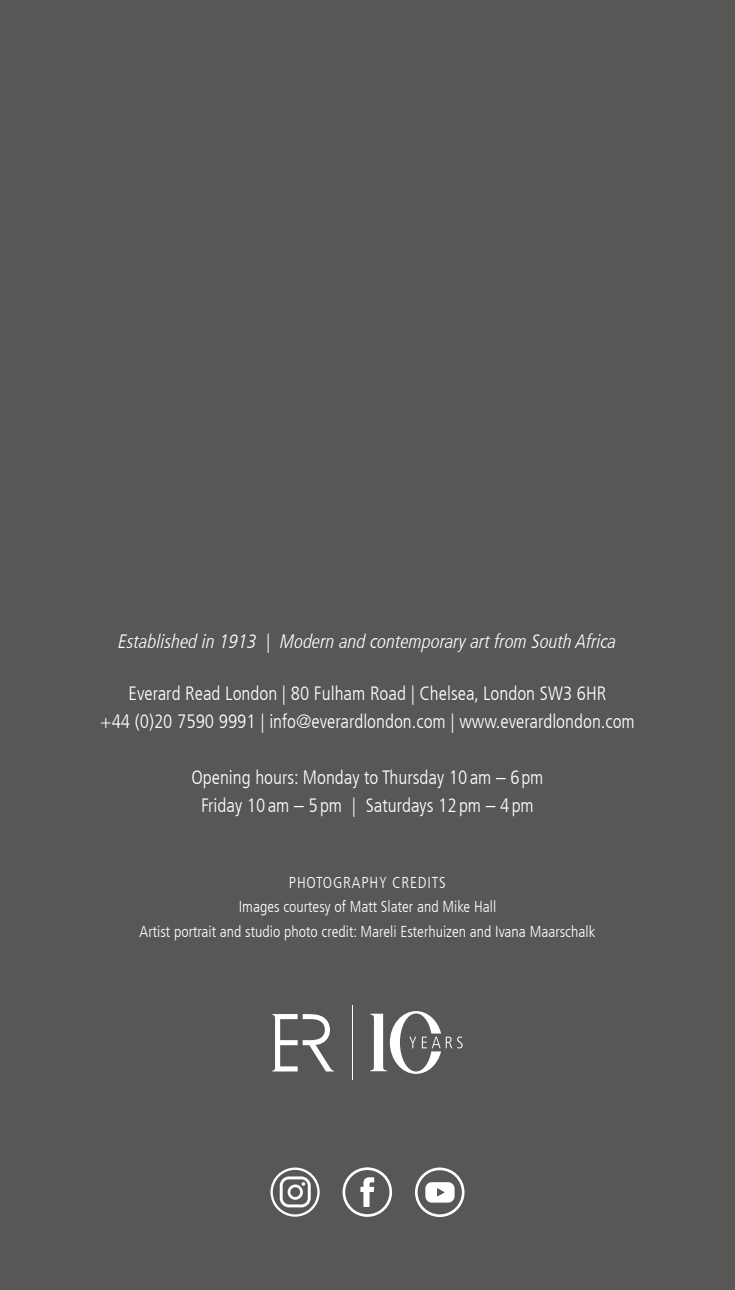
<style>
.page{position:relative;width:735px;height:1290px;background:#fff}
.page>*{position:absolute;margin:0;border:0;box-sizing:border-box;transform-origin:0 0}
.t1{font:300 condensed 19.25px/28px "Frutiger LT Com";color:#fff;text-align:center}
.t2{font:italic 300 condensed 19.25px "Frutiger LT Com";color:#fff}
.t3{font:300 condensed 15.75px/24.5px "Frutiger LT Com";color:#fff;text-align:center}
.s1{font-style:normal}
</style>
<div class="page">
<div style="left:0;top:0;width:734px;height:1290px;background:#575756"></div>
<svg style="left:270px;top:1167px;width:49px;height:49px"></svg>
<svg style="left:342px;top:1167px;width:50px;height:50px"></svg>
<svg style="left:415px;top:1167px;width:49px;height:50px"></svg>
<svg style="left:370px;top:1011px;width:92px;height:63px"></svg>
<svg style="left:272px;top:1014px;width:62px;height:57px"></svg>
<hr style="left:351px;top:1005px;width:1px;height:75px;background:#fff">
<p class="t2" style="left:118px;top:630px;width:499px">Established in 1913 <span class="s1">|</span> Modern and contemporary art from South Africa</p>
<p class="t1" style="left:100px;top:680px;width:536px">Everard Read London | 80 Fulham Road | Chelsea, London SW3 6HR<br>+44 (0)20 7590 9991 | info@everardlondon.com | www.everardlondon.com</p>
<p class="t1" style="left:191px;top:764px;width:353px">Opening hours: Monday to Thursday 10 am – 6pm<br>Friday 10 am – 5 pm | Saturdays 12 pm – 4 pm</p>
<p class="t3" style="left:139px;top:870px;width:457px">PHOTOGRAPHY CREDITS<br>Images courtesy of Matt Slater and Mike Hall<br>Artist portrait and studio photo credit: Mareli Esterhuizen and Ivana Maarschalk</p>
</div>
